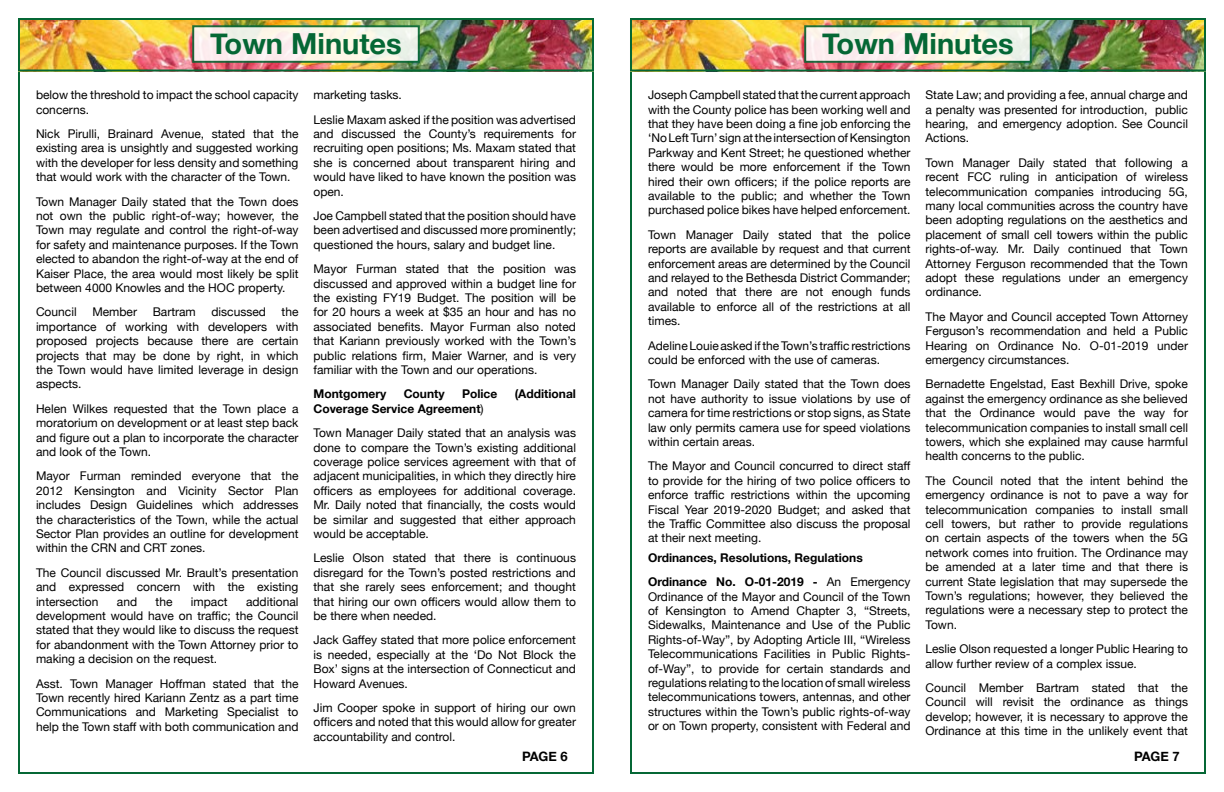
<style>
.page{position:relative;width:1224px;height:792px;background:#fff}
.page>*{position:absolute;margin:0;border:0;box-sizing:border-box;transform-origin:0 0}
.t1{font:700 29px "Helvetica Neue";color:#056735}
.t2{font:700 13px "Helvetica Neue";color:#000}
.t3{font:12px/14.4px "Helvetica Neue";color:#000;text-align:justify}
.t4{font:700 12px/24.4px "Helvetica Neue";color:#000}
.s1{font-weight:700}
.s2{font-weight:400}
</style>
<div class="page">
<img style="left:21px;top:21px;width:570px;height:48px">
<div style="left:18px;top:18px;width:576px;height:54px;border:2px solid #056735"></div>
<svg style="left:192px;top:25px;width:228px;height:38px;background:#dce0d3"></svg>
<img style="left:633px;top:21px;width:570px;height:48px">
<div style="left:630px;top:18px;width:576px;height:54px;border:2px solid #056735"></div>
<svg style="left:804px;top:25px;width:228px;height:38px;background:#dce0d3"></svg>
<h1 class="t1" style="left:210px;top:20px;width:193px">Town Minutes</h1>
<p class="t3" style="left:36px;top:88px;width:264px">below the threshold to impact the school capacity concerns.</p>
<p class="t3" style="left:36px;top:127px;width:264px">Nick Pirulli, Brainard Avenue, stated that the existing area is unsightly and suggested working with the developer for less density and something that would work with the character of the Town.</p>
<p class="t3" style="left:36px;top:195px;width:264px">Town Manager Daily stated that the Town does not own the public right-of-way; however, the Town may regulate and control the right-of-way for safety and maintenance purposes. If the Town elected to abandon the right-of-way at the end of Kaiser Place, the area would most likely be split between 4000 Knowles and the HOC property.</p>
<p class="t3" style="left:36px;top:306px;width:42px">Council</p>
<p class="t3" style="left:92px;top:306px;width:46px">Member</p>
<p class="t3" style="left:153px;top:306px;width:45px">Bartram</p>
<p class="t3" style="left:211px;top:306px;width:56px">discussed</p>
<p class="t3" style="left:36px;top:306px;width:264px;text-indent:246px">the importance of working with developers with proposed projects because there are certain projects that may be done by right, in which the Town would have limited leverage in design aspects.</p>
<p class="t3" style="left:36px;top:402px;width:264px">Helen Wilkes requested that the Town place a moratorium on development or at least step back and figure out a plan to incorporate the character and look of the Town.</p>
<p class="t3" style="left:36px;top:470px;width:264px">Mayor Furman reminded everyone that the 2012 Kensington and Vicinity Sector Plan includes Design Guidelines which addresses the characteristics of the Town, while the actual Sector Plan provides an outline for development within the CRN and CRT zones.</p>
<p class="t3" style="left:36px;top:566px;width:264px">The Council discussed Mr. Brault’s presentation and expressed concern with the existing intersection</p>
<p class="t3" style="left:36px;top:595px;width:264px;text-indent:210px">additional development would have on traffic; the Council stated that they would like to discuss the request for abandonment with the Town Attorney prior to making a decision on the request.</p>
<p class="t3" style="left:36px;top:677px;width:264px">Asst. Town Manager Hoffman stated that the Town recently hired Kariann Zentz as a part time Communications and Marketing Specialist to help the Town staff with both communication and</p>
<p class="t3" style="left:117px;top:595px;width:22px">and</p>
<p class="t3" style="left:156px;top:595px;width:18px">the</p>
<p class="t3" style="left:191px;top:595px;width:38px">impact</p>
<p class="t3" style="left:314px;top:83px;width:264px;line-height:24.4px">marketing tasks.<br>Leslie Maxam asked if the position was advertised</p>
<p class="t3" style="left:314px;top:127px;width:264px">and discussed the County’s requirements for recruiting open positions; Ms. Maxam stated that she is concerned about transparent hiring and would have liked to have known the position was open.</p>
<p class="t3" style="left:314px;top:209px;width:264px">Joe Campbell stated that the position should have been advertised and discussed more prominently; questioned the hours, salary and budget line.</p>
<p class="t3" style="left:314px;top:262px;width:264px">Mayor Furman stated that the position was discussed and approved within a budget line for the existing FY19 Budget. The position will be for 20 hours a week at $35 an hour and has no associated benefits. Mayor Furman also noted that Kariann previously worked with the Town’s public relations firm, Maier Warner, and is very familiar with the Town and our operations.</p>
<p class="t4" style="left:314px;top:382px;width:74px">Montgomery</p>
<p class="t4" style="left:404px;top:382px;width:42px">County</p>
<p class="t4" style="left:462px;top:382px;width:37px">Police</p>
<p class="t4" style="left:515px;top:382px;width:63px">(Additional</p>
<p class="t3" style="left:314px;top:397px;width:264px;line-height:24.4px"><span class="s1">Coverage Service Agreement</span>)<br>Town Manager Daily stated that an analysis was</p>
<p class="t3" style="left:314px;top:441px;width:264px">done to compare the Town’s existing additional coverage police services agreement with that of adjacent municipalities, in which they directly hire officers as employees for additional coverage.<br>Mr. Daily noted that financially, the costs would be similar and suggested that either approach would be acceptable.</p>
<p class="t3" style="left:314px;top:552px;width:264px">Leslie Olson stated that there is continuous disregard for the Town’s posted restrictions and that she rarely sees enforcement; and thought that hiring our own officers would allow them to be there when needed.</p>
<p class="t3" style="left:314px;top:634px;width:264px">Jack Gaffey stated that more police enforcement is needed, especially at the ‘Do Not Block the Box’ signs at the intersection of Connecticut and Howard Avenues.</p>
<p class="t3" style="left:314px;top:701px;width:264px">Jim Cooper spoke in support of hiring our own officers and noted that this would allow for greater accountability and control.</p>
<p class="t2" style="left:522px;top:747px;width:47px">PAGE 6</p>
<h1 class="t1" style="left:822px;top:20px;width:193px">Town Minutes</h1>
<p class="t3" style="left:648px;top:88px;width:264px">Joseph Campbell stated that the current approach with the County police has been working well and that they have been doing a fine job enforcing the ‘No Left Turn’ sign at the intersection of Kensington Parkway and Kent Street; he questioned whether there would be more enforcement if the Town hired their own officers; if the police reports are available to the public; and whether the Town purchased police bikes have helped enforcement.</p>
<p class="t3" style="left:648px;top:228px;width:264px">Town Manager Daily stated that the police reports are available by request and that current enforcement areas are determined by the Council and relayed to the Bethesda District Commander; and noted that there are not enough funds available to enforce all of the restrictions at all times.</p>
<p class="t3" style="left:648px;top:339px;width:264px">Adeline Louie asked if the Town’s traffic restrictions could be enforced with the use of cameras.</p>
<p class="t3" style="left:648px;top:378px;width:264px">Town Manager Daily stated that the Town does not have authority to issue violations by use of camera for time restrictions or stop signs, as State law only permits camera use for speed violations within certain areas.</p>
<p class="t3" style="left:648px;top:460px;width:264px">The Mayor and Council concurred to direct staff to provide for the hiring of two police officers to enforce traffic restrictions within the upcoming Fiscal Year 2019-2020 Budget; and asked that the Traffic Committee also discuss the proposal at their next meeting.</p>
<p class="t4" style="left:648px;top:546px;width:264px">Ordinances, Resolutions, Regulations<br>Ordinance No. O-01-2019 - <span class="s2">An Emergency</span></p>
<p class="t3" style="left:648px;top:590px;width:264px">Ordinance of the Mayor and Council of the Town of Kensington to Amend Chapter 3, “Streets, Sidewalks, Maintenance and Use of the Public Rights-of-Way”, by Adopting Article III, “Wireless Telecommunications Facilities in Public Rights&shy;of-Way”, to provide for certain standards and regulations relating to the location of small wireless telecommunications towers, antennas, and other structures within the Town’s public rights-of-way or on Town property, consistent with Federal and</p>
<p class="t3" style="left:926px;top:88px;width:264px">State Law; and providing a fee, annual charge and a penalty was presented for introduction, public hearing, and emergency adoption. See Council Actions.</p>
<p class="t3" style="left:926px;top:156px;width:264px">Town Manager Daily stated that following a recent FCC ruling in anticipation of wireless telecommunication companies introducing 5G, many local communities across the country have been adopting regulations on the aesthetics and placement of small cell towers within the public rights-of-way. Mr. Daily continued that Town Attorney Ferguson recommended that the Town adopt these regulations under an emergency ordinance.</p>
<p class="t3" style="left:926px;top:310px;width:264px">The Mayor and Council accepted Town Attorney Ferguson’s recommendation and held a Public Hearing on Ordinance No. O-01-2019 under emergency circumstances.</p>
<p class="t3" style="left:926px;top:378px;width:264px">Bernadette Engelstad, East Bexhill Drive, spoke against the emergency ordinance as she believed that the Ordinance would pave the way for telecommunication companies to install small cell towers, which she explained may cause harmful health concerns to the public.</p>
<p class="t3" style="left:926px;top:474px;width:264px">The Council noted that the intent behind the emergency ordinance is not to pave a way for telecommunication companies to install small cell towers, but rather to provide regulations on certain aspects of the towers when the 5G network comes into fruition. The Ordinance may be amended at a later time and that there is current State legislation that may supersede the Town’s regulations; however, they believed the regulations were a necessary step to protect the Town.</p>
<p class="t3" style="left:926px;top:642px;width:264px">Leslie Olson requested a longer Public Hearing to allow further review of a complex issue.</p>
<p class="t3" style="left:926px;top:681px;width:264px">Council Member Bartram stated that the Council will revisit the ordinance as things develop; however, it is necessary to approve the Ordinance at this time in the unlikely event that</p>
<p class="t2" style="left:1134px;top:747px;width:47px">PAGE 7</p>
</div>
